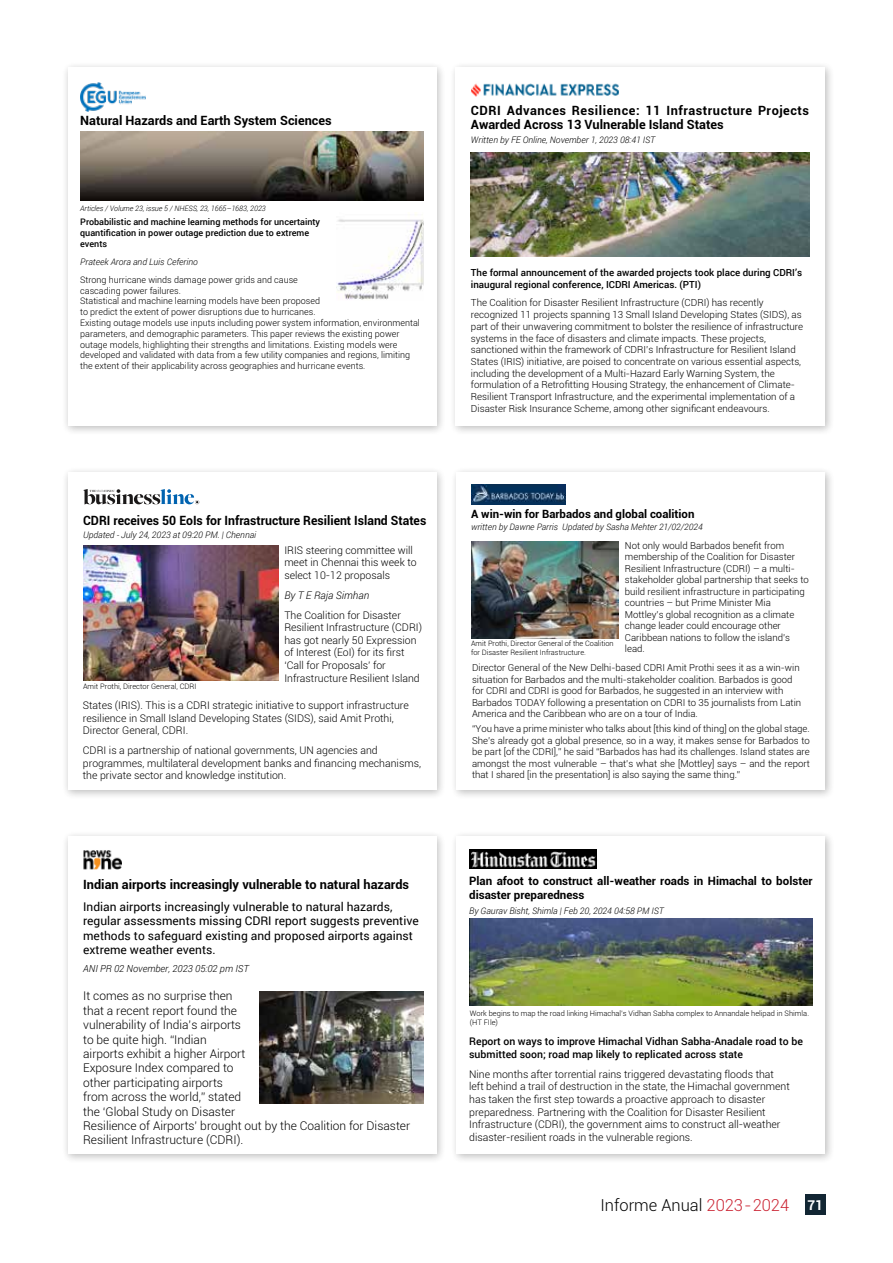
<style>
.page{position:relative;width:893px;height:1263px;background:#fff}
.page>*{position:absolute;margin:0;border:0;box-sizing:border-box;transform-origin:0 0}
.t1{font:300 16.5px "Roboto";color:#000}
.t2{font:700 12.75px "Roboto";color:#000}
.t3{font:700 12.75px/14px "Roboto";letter-spacing:.04em;color:#000}
.t4{font:700 12.75px "Roboto";color:#000;scale:.96 1}
.t5{font:300 12px/14.4px "Roboto";color:#000}
.t6{font:12px/14.4px "Roboto";color:#000}
.t7{font:700 11.55px/14.1px "Roboto";color:#000}
.t8{font:700 11.4px "Roboto";color:#000}
.t9{font:300 10.5px/12.6px "Roboto";color:#000}
.t10{font:500 10.5px/12.6px "Roboto";color:#000}
.t11{font:italic 300 10.5px "Roboto";color:#000}
.t12{font:300 9.75px/11.7px "Roboto";color:#000}
.t13{font:500 9.75px/11.7px "Roboto";color:#000}
.t14{font:italic 300 9.75px "Roboto";color:#000}
.t15{font:300 9.6px/11.6px "Roboto";color:#000}
.t16{font:300 9px/10.8px "Roboto";color:#000}
.t17{font:italic 300 9px "Roboto";color:#000}
.t18{font:500 9px/10.8px "Roboto";color:#000}
.t19{font:italic 300 8.85px "Roboto";color:#000}
.t20{font:300 7.5px/9px "Roboto";color:#000}
.t21{font:italic 300 7.5px "Roboto";color:#000}
.t22{font:300 7.35px/8.9px "Roboto";color:#000}
.s1{color:#cb2433}
.s2{font-weight:700;font-size:13.5px;color:#fff}
</style>
<div class="page">
<div style="left:805px;top:1195px;width:20px;height:20px;background:#122633"></div>
<div style="left:449px;top:61px;width:386px;height:375px;background:#000;opacity:.4"></div>
<div style="left:455px;top:67px;width:370px;height:359px;background:#fff"></div>
<div style="left:450px;top:466px;width:385px;height:334px;background:#000;opacity:.4"></div>
<div style="left:457px;top:473px;width:368px;height:317px;background:#fff"></div>
<div style="left:61px;top:466px;width:385px;height:334px;background:#000;opacity:.4"></div>
<div style="left:68px;top:473px;width:368px;height:317px;background:#fff"></div>
<div style="left:61px;top:61px;width:385px;height:375px;background:#000;opacity:.4"></div>
<div style="left:68px;top:67px;width:368px;height:359px;background:#fff"></div>
<div style="left:61px;top:830px;width:385px;height:334px;background:#000;opacity:.4"></div>
<div style="left:68px;top:836px;width:368px;height:318px;background:#fff"></div>
<div style="left:450px;top:830px;width:385px;height:334px;background:#000;opacity:.4"></div>
<div style="left:457px;top:836px;width:368px;height:318px;background:#fff"></div>
<img style="left:471px;top:152px;width:338px;height:105px">
<img style="left:471px;top:83px;width:148px;height:13px">
<img style="left:83px;top:546px;width:196px;height:134px">
<svg style="left:83px;top:489px;width:116px;height:15px"></svg>
<img style="left:471px;top:484px;width:94px;height:20px">
<img style="left:471px;top:541px;width:147px;height:97px">
<img style="left:469px;top:919px;width:344px;height:87px">
<div style="left:469px;top:849px;width:128px;height:20px;background:#000"></div>
<img style="left:471px;top:851px;width:125px;height:17px">
<img style="left:80px;top:132px;width:344px;height:69px">
<img style="left:80px;top:83px;width:66px;height:29px">
<img style="left:336px;top:214px;width:87px;height:86px">
<img style="left:83px;top:850px;width:39px;height:19px">
<img style="left:260px;top:991px;width:164px;height:113px">
<h2 class="t2" style="left:80px;top:112px;width:253px">Natural Hazards and Earth System Sciences</h2>
<p class="t21" style="left:80px;top:203px;width:187px">Articles / Volume 23, issue 5 / NHESS, 23, 1665–1683, 2023</p>
<p class="t18" style="left:80px;top:217px;width:241px">Probabilistic and machine learning methods for uncertainty quantification in power outage prediction due to extreme events</p>
<p class="t17" style="left:80px;top:255px;width:119px">Prateek Arora and Luis Ceferino</p>
<p class="t16" style="left:80px;top:274px;width:341px">Strong hurricane winds damage power grids and cause<br>cascading power failures.<br>Statistical and machine learning models have been proposed<br>to predict the extent of power disruptions due to hurricanes.<br>Existing outage models use inputs including power system information, environmental parameters, and demographic parameters. This paper reviews the existing power outage models, highlighting their strengths and limitations. Existing models were developed and validated with data from a few utility companies and regions, limiting the extent of their applicability across geographies and hurricane events.</p>
<h2 class="t4" style="left:83px;top:511px;width:359px">CDRI receives 50 EoIs for Infrastructure Resilient Island States</h2>
<p class="t17" style="left:83px;top:529px;width:175px">Updated - July 24, 2023 at 09:20 PM. | Chennai</p>
<p class="t9" style="left:284px;top:543px;width:134px">IRIS steering committee will meet in Chennai this week to select 10-12 proposals</p>
<p class="t11" style="left:284px;top:588px;width:86px">By T E Raja Simhan</p>
<p class="t9" style="left:284px;top:608px;width:139px">The Coalition for Disaster<br>Resilient Infrastructure (CDRI) has got nearly 50 Expression of Interest (EoI) for its first ‘Call for Proposals’ for<br>Infrastructure Resilient Island</p>
<p class="t20" style="left:83px;top:682px;width:115px">Amit Prothi, Director General, CDRI</p>
<p class="t9" style="left:83px;top:699px;width:328px">States (IRIS). This is a CDRI strategic initiative to support infrastructure resilience in Small Island Developing States (SIDS), said Amit Prothi,<br>Director General, CDRI.</p>
<p class="t9" style="left:83px;top:744px;width:340px">CDRI is a partnership of national governments, UN agencies and programmes, multilateral development banks and financing mechanisms, the private sector and knowledge institution.</p>
<h2 class="t2" style="left:83px;top:876px;width:327px">Indian airports increasingly vulnerable to natural hazards</h2>
<p class="t6" style="left:83px;top:899px;width:337px">Indian airports increasingly vulnerable to natural hazards, regular assessments missing CDRI report suggests preventive methods to safeguard existing and proposed airports against extreme weather events.</p>
<p class="t5" style="left:83px;top:988px;width:328px">It comes as no surprise then<br>that a recent report found the<br>vulnerability of India’s airports<br>to be quite high. “Indian<br>airports exhibit a higher Airport<br>Exposure Index compared to<br>other participating airports<br>from across the world,” stated<br>the ‘Global Study on Disaster<br>Resilience of Airports’ brought out by the Coalition for Disaster Resilient Infrastructure (CDRI).</p>
<p class="t14" style="left:83px;top:962px;width:167px">ANI PR 02 November, 2023 05:02 pm IST</p>
<h2 class="t3" style="left:471px;top:103px;width:340px">CDRI Advances Resilience: 11 Infrastructure Projects<br>Awarded Across 13 Vulnerable Island States</h2>
<p class="t17" style="left:471px;top:134px;width:186px">Written by FE Online, November 1, 2023 08:41 IST</p>
<p class="t13" style="left:471px;top:266px;width:333px">The formal announcement of the awarded projects took place during CDRI’s inaugural regional conference, ICDRI Americas. (PTI)</p>
<p class="t12" style="left:471px;top:297px;width:334px">The Coalition for Disaster Resilient Infrastructure (CDRI) has recently recognized 11 projects spanning 13 Small Island Developing States (SIDS), as part of their unwavering commitment to bolster the resilience of infrastructure systems in the face of disasters and climate impacts. These projects, sanctioned within the framework of CDRI’s Infrastructure for Resilient Island States (IRIS) initiative, are poised to concentrate on various essential aspects, including the development of a Multi-Hazard Early Warning System, the formulation of a Retrofitting Housing Strategy, the enhancement of Climate-Resilient Transport Infrastructure, and the experimental implementation of a Disaster Risk Insurance Scheme, among other significant endeavours.</p>
<p class="t8" style="left:471px;top:506px;width:225px">A win-win for Barbados and global coalition</p>
<p class="t19" style="left:471px;top:521px;width:233px">written by Dawne Parris Updated by Sasha Mehter 21/02/2024</p>
<p class="t15" style="left:625px;top:539px;width:185px">Not only would Barbados benefit from membership of the Coalition for Disaster Resilient Infrastructure (CDRI) – a multi&shy;stakeholder global partnership that seeks to build resilient infrastructure in participating countries – but Prime Minister Mia Mottley’s global recognition as a climate change leader could encourage other Caribbean nations to follow the island’s lead.</p>
<p class="t22" style="left:471px;top:639px;width:144px">Amit Prothi, Director General of the Coalition for Disaster Resilient Infrastructure.</p>
<p class="t15" style="left:472px;top:662px;width:331px">Director General of the New Delhi-based CDRI Amit Prothi sees it as a win-win situation for Barbados and the multi-stakeholder coalition. Barbados is good for CDRI and CDRI is good for Barbados, he suggested in an interview with Barbados TODAY following a presentation on CDRI to 35 journalists from Latin America and the Caribbean who are on a tour of India.</p>
<p class="t15" style="left:472px;top:723px;width:339px;text-align:justify">“You have a prime minister who talks about [this kind of thing] on the global stage.<br>She’s already got a global presence, so in a way, it makes sense for Barbados to be part [of the CDRI],” he said “Barbados has had its challenges. Island states are amongst the most vulnerable – that’s what she [Mottley] says – and the report that I shared [in the presentation] is also saying the same thing.”</p>
<p class="t7" style="left:469px;top:873px;width:345px">Plan afoot to construct all-weather roads in Himachal to bolster disaster preparedness</p>
<p class="t17" style="left:469px;top:905px;width:196px">By Gaurav Bisht, Shimla | Feb 20, 2024 04:58 PM IST</p>
<p class="t20" style="left:470px;top:1008px;width:341px">Work begins to map the road linking Himachal’s Vidhan Sabha complex to Annandale helipad in Shimla. (HT FIle)</p>
<p class="t10" style="left:469px;top:1035px;width:335px">Report on ways to improve Himachal Vidhan Sabha-Anadale road to be submitted soon; road map likely to replicated across state</p>
<p class="t9" style="left:469px;top:1067px;width:322px">Nine months after torrential rains triggered devastating floods that left behind a trail of destruction in the state, the Himachal government has taken the first step towards a proactive approach to disaster preparedness. Partnering with the Coalition for Disaster Resilient Infrastructure (CDRI), the government aims to construct all-weather disaster-resilient roads in the vulnerable regions.</p>
<h1 class="t1" style="left:600px;top:1194px;width:224px">Informe Anual <span class="s1">2023-2024</span> <span class="s2">71</span></h1>
</div>
